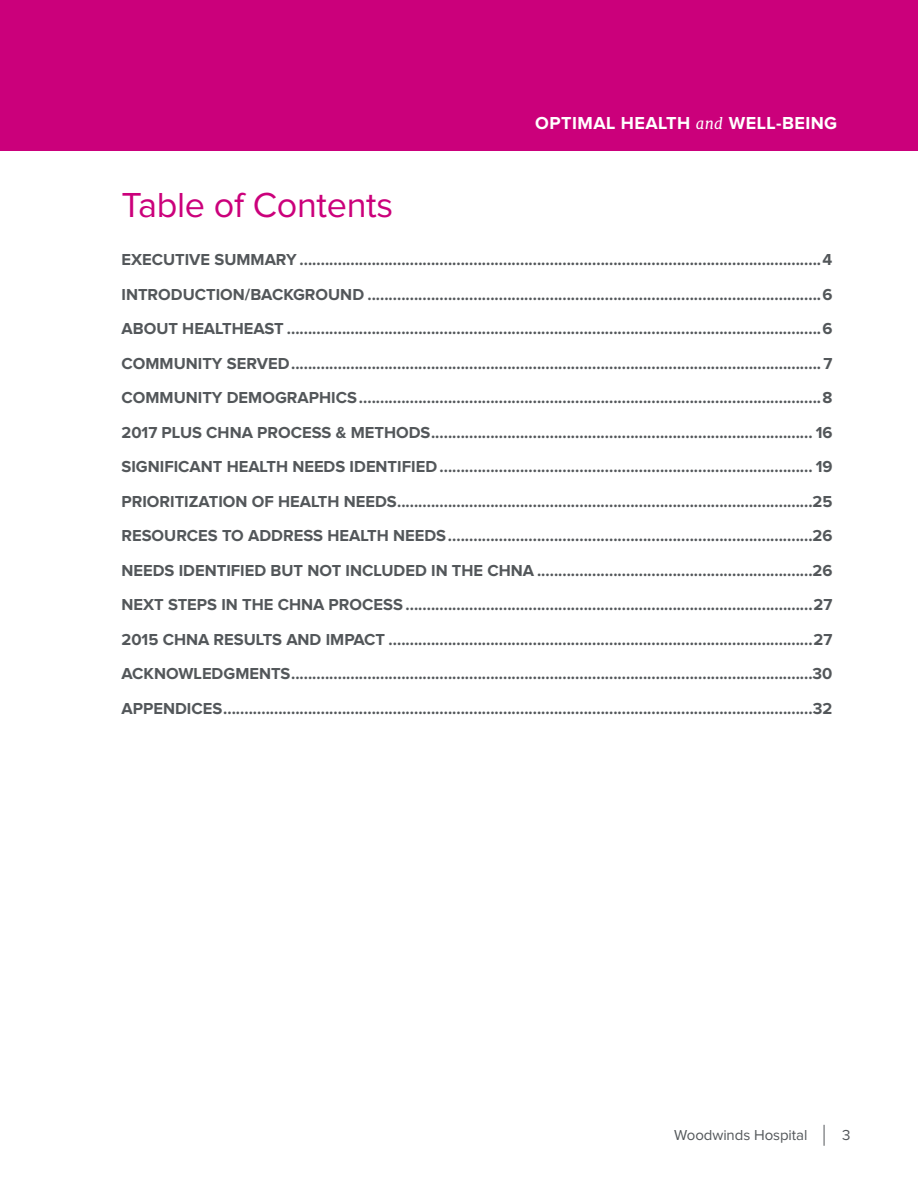
<style>
.page{position:relative;width:918px;height:1188px;background:#fff}
.page>*{position:absolute;margin:0;border:0;box-sizing:border-box;transform-origin:0 0}
.t1{font:36px "Proxima Nova";letter-spacing:-.01em;color:#cb007b}
.t2{font:700 18px "Proxima Nova";letter-spacing:.025em;color:#fff}
.t3{font:700 16.5px/34.5px "Proxima Nova";color:#53575a;text-align:justify}
.t4{font:15px "Proxima Nova";letter-spacing:-.005em;color:#53575a}
.s1{font-family:"Merriweather";font-weight:400;font-style:italic;font-size:15px}
</style>
<div class="page">
<div style="left:0;top:0;width:918px;height:151px;background:#cb007b"></div>
<svg style="left:824px;top:1125px;width:1px;height:21px"></svg>
<p class="t2" style="left:535px;top:114px;width:304px">OPTIMAL HEALTH <span class="s1">and</span> WELL-BEING</p>
<h1 class="t1" style="left:122px;top:189px;width:273px">Table of Contents</h1>
<p class="t3" style="left:121px;top:243px;width:713px">EXECUTIVE SUMMARY ...........................................................................................................................4<br>INTRODUCTION/BACKGROUND ...........................................................................................................6<br>ABOUT HEALTHEAST ..............................................................................................................................6<br>COMMUNITY SERVED............................................................................................................................. 7<br>COMMUNITY DEMOGRAPHICS.............................................................................................................8<br>2017 PLUS CHNA PROCESS &amp; METHODS.......................................................................................... 16<br>SIGNIFICANT HEALTH NEEDS IDENTIFIED........................................................................................ 19<br>PRIORITIZATION OF HEALTH NEEDS..................................................................................................25<br>RESOURCES TO ADDRESS HEALTH NEEDS......................................................................................26<br>NEEDS IDENTIFIED BUT NOT INCLUDED IN THE CHNA .................................................................26<br>NEXT STEPS IN THE CHNA PROCESS ................................................................................................27<br>2015 CHNA RESULTS AND IMPACT ....................................................................................................27<br>ACKNOWLEDGMENTS...........................................................................................................................30<br>APPENDICES...........................................................................................................................................32</p>
<p class="t4" style="left:674px;top:1128px;width:135px">Woodwinds Hospital</p>
<p class="t4" style="left:842px;top:1128px;width:10px">3</p>
</div>
